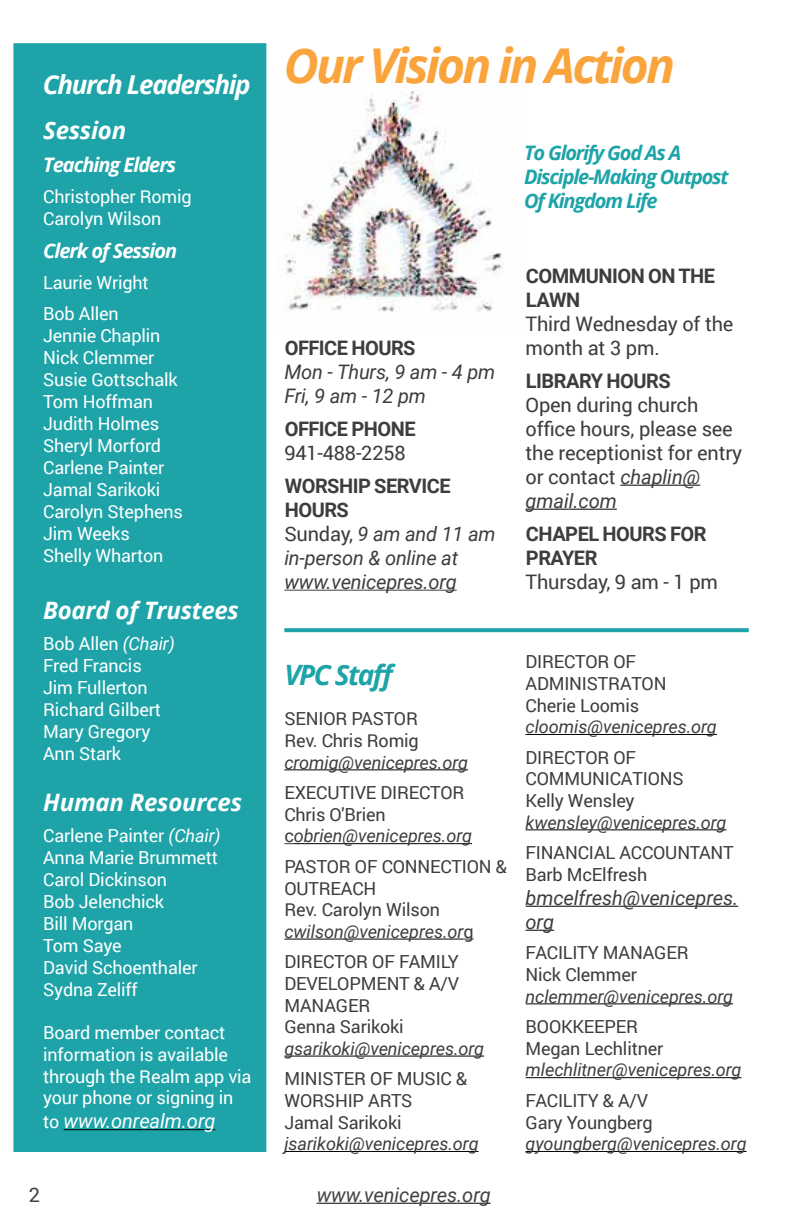
<style>
.page{position:relative;width:792px;height:1224px;background:#fff}
.page>*{position:absolute;margin:0;border:0;box-sizing:border-box;transform-origin:0 0}
.t1{font:italic 700 48px "Open Sans";letter-spacing:-.06em;color:#faa43d}
.t2{font:italic 700 28px "Open Sans";letter-spacing:-.06em;color:#1da4a8}
.t3{font:italic 700 26px "Open Sans";letter-spacing:-.05em;color:#fff}
.t4{font:italic 700 24px "Open Sans";letter-spacing:-.01em;color:#fff}
.t5{font:20px/24px "Roboto";letter-spacing:-.01em;color:#3f3d3c}
.t6{font:italic 20px/24px "Roboto";letter-spacing:-.01em;color:#3f3d3c}
.t7{font:700 20px/24px "Roboto";letter-spacing:-.025em;color:#3f3d3c}
.t8{font:italic 700 20px/24px "Open Sans";letter-spacing:-.06em;color:#1da4a8}
.t9{font:italic 700 20px "Open Sans";letter-spacing:-.05em;color:#fff}
.t10{font:italic 20px "Roboto";letter-spacing:-.005em;color:#414042}
.t11{font:italic 20px "Roboto";letter-spacing:-.005em;color:#fff}
.t12{font:20px "Roboto";color:#414042}
.t13{font:18px/22px "Roboto";letter-spacing:-.01em;color:#fff}
.t14{font:18px/21.6px "Roboto";letter-spacing:-.01em;color:#3f3d3c}
.t15{font:italic 18px "Roboto";letter-spacing:-.005em;color:#3f3d3c}
.s1{font-style:italic}
.s2{font-style:normal;font-size:18px}
.s3{font-weight:700;font-style:normal}
.s4{font-style:normal}
</style>
<div class="page">
<hr style="left:317px;top:1203px;width:174px;height:1px;background:#000">
<div style="left:13px;top:43px;width:253px;height:1109px;background:#1ea4a8;border:2px solid #1ea4a8"></div>
<img style="left:285px;top:91px;width:217px;height:221px">
<hr style="left:284px;top:769px;width:184px;height:1px;background:#000">
<hr style="left:294px;top:843px;width:178px;height:1px;background:#000">
<hr style="left:284px;top:939px;width:179px;height:1px;background:#000">
<hr style="left:284px;top:1056px;width:200px;height:1px;background:#000">
<hr style="left:284px;top:1151px;width:195px;height:1px;background:#000">
<hr style="left:284px;top:590px;width:173px;height:1px;background:#3f3d3c">
<hr style="left:620px;top:485px;width:80px;height:1px;background:#000">
<hr style="left:526px;top:509px;width:91px;height:1px;background:#000">
<hr style="left:64px;top:1129px;width:151px;height:1px;background:#000">
<hr style="left:526px;top:734px;width:191px;height:1px;background:#000">
<hr style="left:526px;top:829px;width:201px;height:1px;background:#000">
<hr style="left:526px;top:906px;width:212px;height:1px;background:#000">
<svg style="left:526px;top:930px;width:28px;height:1px"></svg>
<hr style="left:526px;top:1003px;width:207px;height:1px;background:#000">
<hr style="left:526px;top:1077px;width:216px;height:1px;background:#000">
<hr style="left:526px;top:1151px;width:221px;height:1px;background:#000">
<svg style="left:284px;top:628px;width:465px;height:4px;background:#28a8ac"></svg>
<h3 class="t3" style="left:43px;top:66px;width:209px">Church Leadership</h3>
<h3 class="t4" style="left:43px;top:114px;width:85px">Session</h3>
<p class="t9" style="left:43px;top:151px;width:135px">Teaching Elders</p>
<p class="t13" style="left:43px;top:185px;width:150px">Christopher Romig<br>Carolyn Wilson</p>
<p class="t9" style="left:43px;top:237px;width:136px">Clerk of Session</p>
<p class="t13" style="left:43px;top:267px;width:107px;line-height:31px">Laurie Wright<br>Bob Allen</p>
<p class="t13" style="left:43px;top:324px;width:141px">Jennie Chaplin<br>Nick Clemmer<br>Susie Gottschalk<br>Tom Hoffman<br>Judith Holmes<br>Sheryl Morford<br>Carlene Painter<br>Jamal Sarikoki<br>Carolyn Stephens<br>Jim Weeks<br>Shelly Wharton</p>
<h3 class="t4" style="left:43px;top:594px;width:197px">Board of Trustees</h3>
<p class="t13" style="left:43px;top:632px;width:133px">Bob Allen <span class="s1">(Chair)<br></span>Fred Francis<br>Jim Fullerton<br>Richard Gilbert<br>Mary Gregory<br>Ann Stark</p>
<h3 class="t4" style="left:43px;top:786px;width:200px">Human Resources</h3>
<p class="t13" style="left:43px;top:824px;width:179px">Carlene Painter <span class="s1">(Chair)<br></span>Anna Marie Brummett<br>Carol Dickinson<br>Bob Jelenchick<br>Bill Morgan<br>Tom Saye<br>David Schoenthaler<br>Sydna Zeliff</p>
<p class="t13" style="left:43px;top:1022px;width:210px">Board member contact information is available through the Realm app via your phone or signing in</p>
<p class="t11" style="left:43px;top:1107px;width:174px"><span class="s2">to</span> www.onrealm.org</p>
<h1 class="t1" style="left:284px;top:32px;width:393px">Our Vision in Action</h1>
<p class="t7" style="left:285px;top:335px;width:132px">OFFICE HOURS</p>
<p class="t6" style="left:284px;top:359px;width:212px">Mon - Thurs, 9 am - 4 pm<br>Fri, 9 am - 12 pm</p>
<p class="t7" style="left:285px;top:416px;width:132px">OFFICE PHONE</p>
<p class="t5" style="left:284px;top:440px;width:123px">941-488-2258</p>
<p class="t6" style="left:284px;top:473px;width:213px"><span class="s3">WORSHIP SERVICE<br>HOURS<br></span><span class="s4">Sunday,</span> 9 am and 11 am in-person &amp; online at www.venicepres.org</p>
<p class="t8" style="left:524px;top:140px;width:206px">To Glorify God As A<br>Disciple-Making Outpost<br>Of Kingdom Life</p>
<p class="t7" style="left:526px;top:263px;width:191px">COMMUNION ON THE<br>LAWN</p>
<p class="t5" style="left:526px;top:311px;width:209px">Third Wednesday of the month at 3 pm.</p>
<p class="t7" style="left:526px;top:368px;width:146px">LIBRARY HOURS</p>
<p class="t5" style="left:526px;top:392px;width:218px">Open during church office hours, please see the receptionist for entry or contact <span class="s1">chaplin@ gmail.com</span></p>
<p class="t7" style="left:526px;top:521px;width:182px">CHAPEL HOURS FOR<br>PRAYER</p>
<p class="t5" style="left:526px;top:569px;width:194px">Thursday, 9 am - 1 pm</p>
<h2 class="t2" style="left:284px;top:655px;width:116px">VPC Staff</h2>
<p class="t14" style="left:284px;top:707px;width:136px">SENIOR PASTOR<br>Rev. Chris Romig</p>
<p class="t15" style="left:284px;top:750px;width:185px">cromig@venicepres.org</p>
<p class="t14" style="left:284px;top:781px;width:189px">EXECUTIVE DIRECTOR<br>Chris O'Brien c<span class="s1">obrien@venicepres.org</span></p>
<p class="t14" style="left:284px;top:855px;width:224px">PASTOR OF CONNECTION &amp;<br>OUTREACH<br>Rev. Carolyn Wilson <span class="s1">cwilson@venicepres.or</span>g</p>
<p class="t14" style="left:284px;top:950px;width:176px">DIRECTOR OF FAMILY<br>DEVELOPMENT &amp; A/V<br>MANAGER<br>Genna Sarikoki</p>
<p class="t15" style="left:284px;top:1036px;width:201px">gsarikoki@venicepres.org</p>
<p class="t14" style="left:284px;top:1067px;width:184px">MINISTER OF MUSIC &amp;<br>WORSHIP ARTS<br>Jamal Sarikoki</p>
<p class="t15" style="left:284px;top:1131px;width:196px">jsarikoki@venicepres.org</p>
<p class="t14" style="left:526px;top:650px;width:142px">DIRECTOR OF<br>ADMINISTRATON<br>Cherie Loomis</p>
<p class="t15" style="left:526px;top:714px;width:193px">cloomis@venicepres.org</p>
<p class="t14" style="left:526px;top:746px;width:160px">DIRECTOR OF<br>COMMUNICATIONS<br>Kelly Wensley</p>
<p class="t15" style="left:526px;top:810px;width:202px">kwensley@venicepres.org</p>
<p class="t14" style="left:526px;top:841px;width:209px">FINANCIAL ACCOUNTANT<br>Barb McElfresh</p>
<p class="t6" style="left:526px;top:885px;width:214px">bmcelfresh@venicepres. org</p>
<p class="t14" style="left:526px;top:941px;width:165px">FACILITY MANAGER<br>Nick Clemmer</p>
<p class="t15" style="left:526px;top:984px;width:209px">nclemmer@venicepres.org</p>
<p class="t14" style="left:526px;top:1015px;width:139px">BOOKKEEPER<br>Megan Lechlitner</p>
<p class="t15" style="left:526px;top:1057px;width:217px">mlechlitner@venicepres.org</p>
<p class="t14" style="left:526px;top:1089px;width:128px">FACILITY &amp; A/V<br>Gary Youngberg</p>
<p class="t15" style="left:526px;top:1131px;width:222px">gyoungberg@venicepres.org</p>
<p class="t12" style="left:29px;top:1181px;width:13px">2</p>
<p class="t10" style="left:317px;top:1181px;width:176px">www.venicepres.org</p>
</div>
